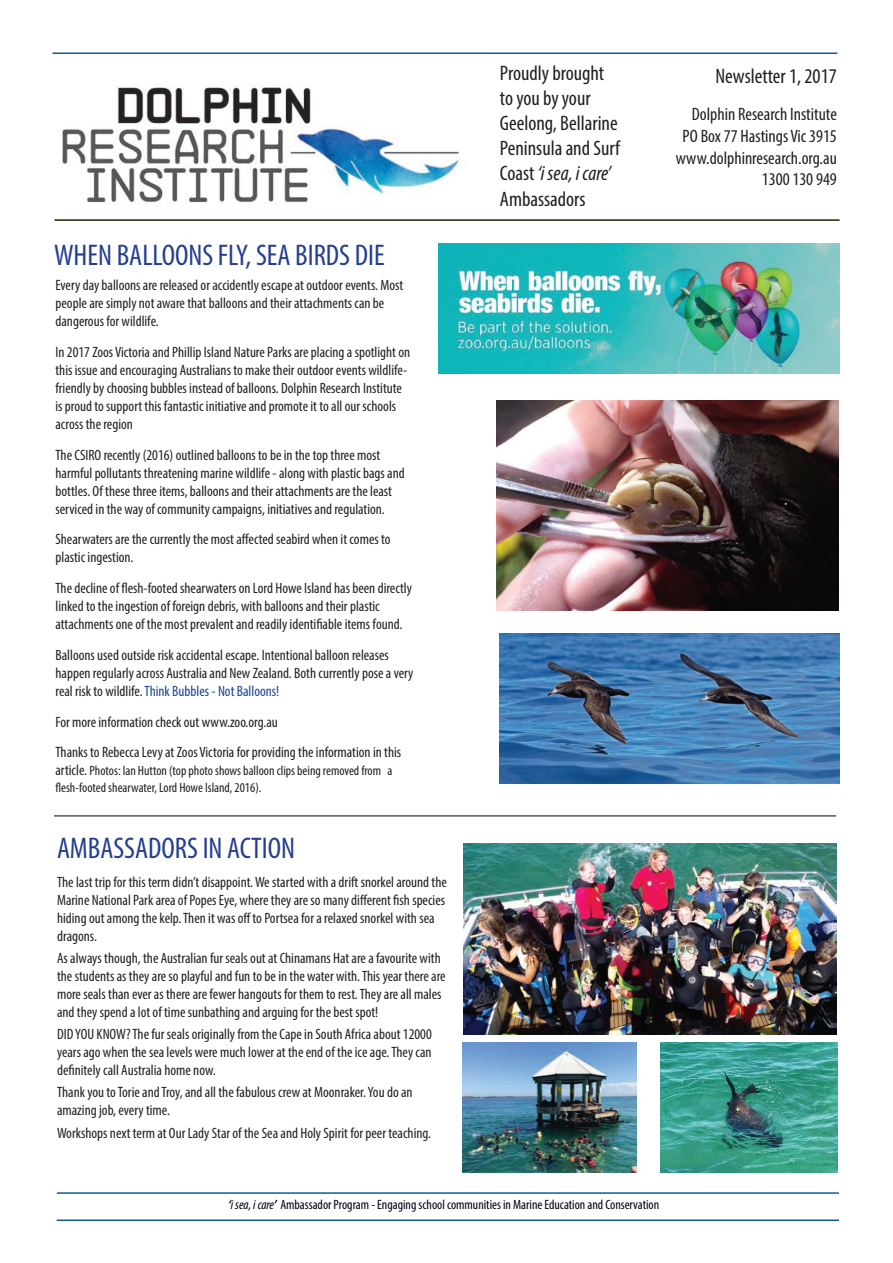
<style>
.page{position:relative;width:893px;height:1263px;background:#fff}
.page>*{position:absolute;margin:0;border:0;box-sizing:border-box;transform-origin:0 0}
.t1{font:condensed 30px "Myriad Pro";color:#253f8e}
.t2{font:condensed 21px/25.2px "Myriad Pro";color:#231f20}
.t3{font:condensed 18px/21.6px "Myriad Pro";color:#231f20;text-align:right}
.t4{font:condensed 15px/18px "Myriad Pro";color:#231f20}
.t5{font:condensed 13.5px/16.2px "Myriad Pro";color:#231f20}
.t6{font:condensed 13.5px "Myriad Pro";color:#000016}
.s1{color:#1b4596}
.s2{font-size:15px}
.s3{font-style:italic}
.s4{font-weight:700;font-style:italic}
</style>
<div class="page">
<hr style="left:53px;top:53px;width:784px;height:1px;background:#0f599a">
<hr style="left:55px;top:219px;width:785px;height:2px;background:#251a05">
<hr style="left:57px;top:1219px;width:782px;height:2px;background:#0f599a">
<hr style="left:57px;top:1192px;width:782px;height:2px;background:#0f599a">
<img style="left:62px;top:86px;width:398px;height:119px">
<img style="left:438px;top:244px;width:402px;height:129px">
<img style="left:497px;top:401px;width:342px;height:209px">
<img style="left:499px;top:633px;width:341px;height:150px">
<hr style="left:54px;top:815px;width:782px;height:1px;background:#231f20">
<img style="left:463px;top:1043px;width:174px;height:130px">
<img style="left:661px;top:1043px;width:176px;height:130px">
<img style="left:463px;top:844px;width:373px;height:190px">
<h1 class="t1" style="left:54px;top:237px;width:332px">WHEN BALLOONS FLY, SEA BIRDS DIE</h1>
<p class="t4" style="left:56px;top:276px;width:349px">Every day balloons are released or accidently escape at outdoor events. Most people are simply not aware that balloons and their attachments can be dangerous for wildlife.</p>
<p class="t4" style="left:56px;top:343px;width:356px">In 2017 Zoos Victoria and Phillip Island Nature Parks are placing a spotlight on this issue and encouraging Australians to make their outdoor events wildlife&shy;friendly by choosing bubbles instead of balloons. Dolphin Research Institute is proud to support this fantastic initiative and promote it to all our schools across the region</p>
<p class="t4" style="left:56px;top:445px;width:351px">The CSIRO recently (2016) outlined balloons to be in the top three most harmful pollutants threatening marine wildlife - along with plastic bags and bottles. Of these three items, balloons and their attachments are the least serviced in the way of community campaigns, initiatives and regulation.</p>
<p class="t4" style="left:56px;top:530px;width:337px">Shearwaters are the currently the most affected seabird when it comes to plastic ingestion.</p>
<p class="t4" style="left:56px;top:579px;width:358px">The decline of flesh-footed shearwaters on Lord Howe Island has been directly linked to the ingestion of foreign debris, with balloons and their plastic attachments one of the most prevalent and readily identifiable items found.</p>
<p class="t4" style="left:56px;top:646px;width:359px">Balloons used outside risk accidental escape. Intentional balloon releases happen regularly across Australia and New Zealand. Both currently pose a very real risk to wildlife. <span class="s1">Think Bubbles - Not Balloons!</span></p>
<p class="t4" style="left:56px;top:706px;width:347px;line-height:30.8px">For more information check out www.zoo.org.au<br>Thanks to Rebecca Levy at Zoos Victoria for providing the information in this</p>
<p class="t5" style="left:56px;top:763px;width:338px"><span class="s2">article.</span> Photos: Ian Hutton (top photo shows balloon clips being removed from a flesh-footed shearwater, Lord Howe Island, 2016).</p>
<h1 class="t1" style="left:57px;top:830px;width:240px">AMBASSADORS IN ACTION</h1>
<p class="t4" style="left:57px;top:872px;width:391px">The last trip for this term didn’t disappoint. We started with a drift snorkel around the Marine National Park area of Popes Eye, where they are so many different fish species hiding out among the kelp. Then it was off to Portsea for a relaxed snorkel with sea dragons.</p>
<p class="t4" style="left:57px;top:949px;width:390px">As always though, the Australian fur seals out at Chinamans Hat are a favourite with the students as they are so playful and fun to be in the water with. This year there are more seals than ever as there are fewer hangouts for them to rest. They are all males and they spend a lot of time sunbathing and arguing for the best spot!</p>
<p class="t4" style="left:57px;top:1025px;width:376px;text-align:justify">DID YOU KNOW? The fur seals originally from the Cape in South Africa about 12000 years ago when the sea levels were much lower at the end of the ice age. They can definitely call Australia home now.</p>
<p class="t4" style="left:57px;top:1083px;width:357px">Thank you to Torie and Troy, and all the fabulous crew at Moonraker. You do an amazing job, every time.</p>
<p class="t4" style="left:57px;top:1123px;width:376px">Workshops next term at Our Lady Star of the Sea and Holy Spirit for peer teaching.</p>
<h2 class="t2" style="left:500px;top:60px;width:122px">Proudly brought to you by your<br>Geelong, Bellarine<br>Peninsula and Surf<br>Coast <span class="s3">‘i sea, i care’<br></span>Ambassadors</h2>
<h2 class="t2" style="left:715px;top:63px;width:123px">Newsletter 1, 2017</h2>
<p class="t3" style="left:676px;top:103px;width:163px">Dolphin Research Institute<br>PO Box 77 Hastings Vic 3915 www.dolphinresearch.org.au<br>1300 130 949</p>
<p class="t6" style="left:228px;top:1197px;width:432px"><span class="s4">‘</span><span class="s3">i sea, i care</span><span class="s4">’</span> Ambassador Program - Engaging school communities in Marine Education and Conservation</p>
</div>
